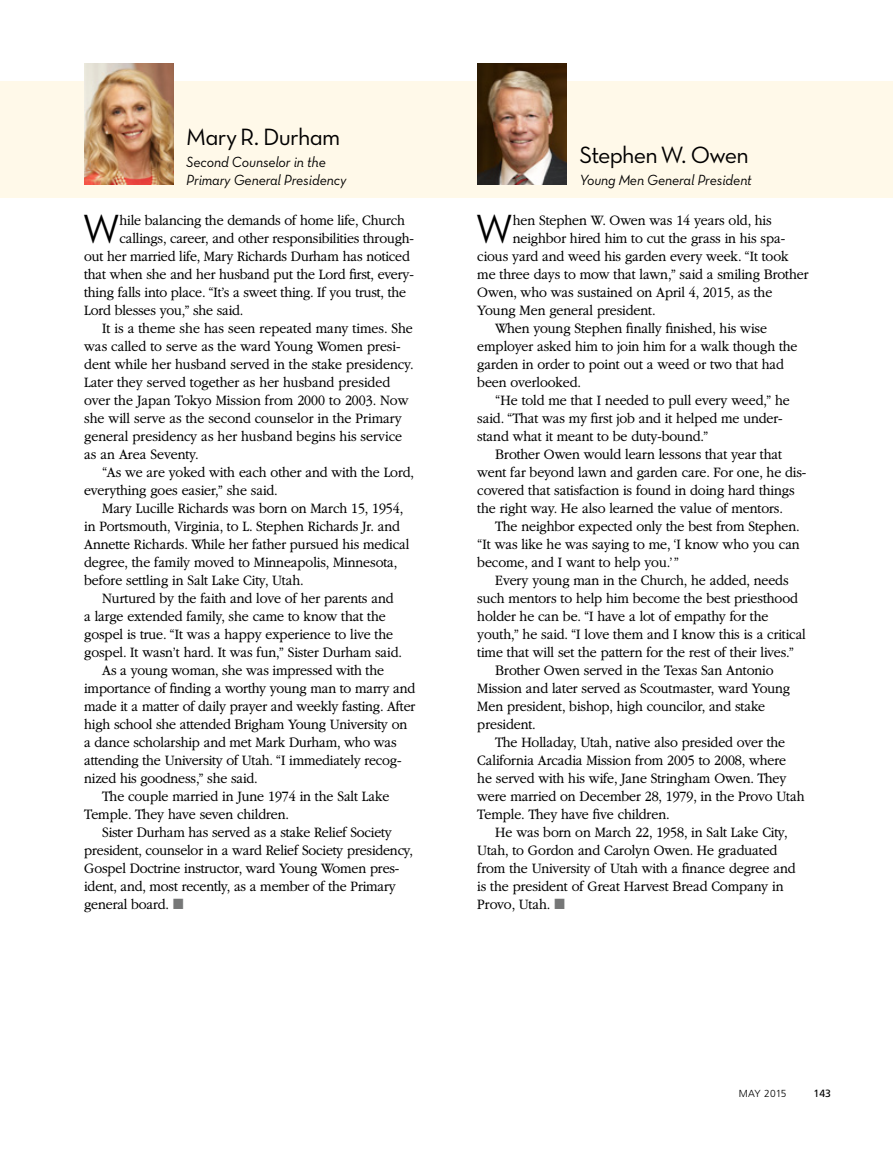
<style>
.page{position:relative;width:893px;height:1161px;background:#fff}
.page>*{position:absolute;margin:0;border:0;box-sizing:border-box;transform-origin:0 0}
.ARTCL_para_first_bio{font:41.4px "Neutralds Lat Book Alt";color:#000;scale:.94 1}
.ARTCL_name_bios{font:24px "Neutralds Lat Book Alt";letter-spacing:-.035em;color:#000}
.ARTCL_para_bios{font:300 15px/18px "Garamondlds Lat Plus";letter-spacing:-.01em;color:#000;scale:.94 1}
.ARTCL_para_first_bio-2{font:300 15px "Garamondlds Lat Plus";letter-spacing:-.015em;color:#000;scale:.94 1}
.ARTCL-kicker_bios{font:15px/18px "Neutralds Lat Book Italic Alt";letter-spacing:-.01em;color:#000;scale:.95 1}
.Folio_R{font:10.5px "Frutigerlds Lat";color:#000}
.runHead_date{font:300 10.2px "Frutigerlds Lat";color:#000}
.s1{font-style:italic;color:#767777}
</style>
<div class="page">
<div style="left:0;top:81px;width:893px;height:117px;background:#fff9e9"></div>
<img style="left:84px;top:64px;width:89px;height:121px">
<img style="left:477px;top:64px;width:90px;height:121px">
<p class="ARTCL_name_bios" style="left:186px;top:118px;width:155px">Mary R. Durham</p>
<p class="ARTCL-kicker_bios" style="left:186px;top:152px;width:170px">Second Counselor in the<br>Primary General Presidency</p>
<p class="ARTCL_para_first_bio" style="left:83px;top:198px;width:41px">W</p>
<p class="ARTCL_para_first_bio-2" style="left:120px;top:210px;width:305px">hile balancing the demands of home life, Church</p>
<p class="ARTCL_para_first_bio-2" style="left:120px;top:228px;width:315px">callings, career, and other responsibilities through-</p>
<p class="ARTCL_para_first_bio-2" style="left:84px;top:246px;width:348px">out her married life, Mary Richards Durham has noticed</p>
<p class="ARTCL_para_first_bio-2" style="left:84px;top:264px;width:352px">that when she and her husband put the Lord first, every-</p>
<p class="ARTCL_para_first_bio-2" style="left:84px;top:282px;width:344px">thing falls into place. “It’s a sweet thing. If you trust, the</p>
<p class="ARTCL_para_first_bio-2" style="left:84px;top:300px;width:171px">Lord blesses you,” she said.</p>
<p class="ARTCL_para_bios" style="left:84px;top:319px;width:352px;text-indent:18px">It is a theme she has seen repeated many times. She was called to serve as the ward Young Women presi&shy;dent while her husband served in the stake presidency.<br>Later they served together as her husband presided over the Japan Tokyo Mission from 2000 to 2003. Now she will serve as the second counselor in the Primary general presidency as her husband begins his service as an Area Seventy.</p>
<p class="ARTCL_para_bios" style="left:84px;top:463px;width:353px;text-indent:18px">“As we are yoked with each other and with the Lord, everything goes easier,” she said.</p>
<p class="ARTCL_para_bios" style="left:84px;top:499px;width:347px;text-indent:18px">Mary Lucille Richards was born on March 15, 1954, in Portsmouth, Virginia, to L. Stephen Richards Jr. and Annette Richards. While her father pursued his medical degree, the family moved to Minneapolis, Minnesota, before settling in Salt Lake City, Utah.</p>
<p class="ARTCL_para_bios" style="left:84px;top:589px;width:340px;text-indent:18px">Nurtured by the faith and love of her parents and a large extended family, she came to know that the gospel is true. “It was a happy experience to live the gospel. It wasn’t hard. It was fun,” Sister Durham said.</p>
<p class="ARTCL_para_bios" style="left:84px;top:661px;width:354px;text-indent:18px">As a young woman, she was impressed with the importance of finding a worthy young man to marry and made it a matter of daily prayer and weekly fasting. After high school she attended Brigham Young University on a dance scholarship and met Mark Durham, who was attending the University of Utah. “I immediately recog&shy;nized his goodness,” she said.</p>
<p class="ARTCL_para_bios" style="left:84px;top:787px;width:326px;text-indent:18px">The couple married in June 1974 in the Salt Lake<br>Temple. They have seven children.</p>
<p class="ARTCL_para_bios" style="left:84px;top:823px;width:352px;text-indent:18px">Sister Durham has served as a stake Relief Society president, counselor in a ward Relief Society presidency, Gospel Doctrine instructor, ward Young Women pres&shy;ident, and, most recently, as a member of the Primary general board. <span class="s1">◼</span></p>
<p class="ARTCL_name_bios" style="left:580px;top:136px;width:171px">Stephen W. Owen</p>
<p class="ARTCL-kicker_bios" style="left:580px;top:170px;width:183px">Young Men General President</p>
<p class="ARTCL_para_first_bio" style="left:476px;top:198px;width:41px">W</p>
<p class="ARTCL_para_first_bio-2" style="left:513px;top:210px;width:277px">hen Stephen W. Owen was 14 years old, his</p>
<p class="ARTCL_para_first_bio-2" style="left:513px;top:228px;width:291px">neighbor hired him to cut the grass in his spa-</p>
<p class="ARTCL_para_first_bio-2" style="left:477px;top:246px;width:333px">cious yard and weed his garden every week. “It took</p>
<p class="ARTCL_para_first_bio-2" style="left:477px;top:264px;width:354px">me three days to mow that lawn,” said a smiling Brother</p>
<p class="ARTCL_para_first_bio-2" style="left:477px;top:282px;width:315px">Owen, who was sustained on April 4, 2015, as the</p>
<p class="ARTCL_para_first_bio-2" style="left:477px;top:300px;width:191px">Young Men general president.</p>
<p class="ARTCL_para_bios" style="left:477px;top:319px;width:342px;text-indent:18px">When young Stephen finally finished, his wise employer asked him to join him for a walk though the garden in order to point out a weed or two that had been overlooked.</p>
<p class="ARTCL_para_bios" style="left:477px;top:391px;width:334px;text-indent:18px">“He told me that I needed to pull every weed,” he said. “That was my first job and it helped me under&shy;stand what it meant to be duty-bound.”</p>
<p class="ARTCL_para_bios" style="left:477px;top:445px;width:352px;text-indent:18px">Brother Owen would learn lessons that year that went far beyond lawn and garden care. For one, he dis&shy;covered that satisfaction is found in doing hard things the right way. He also learned the value of mentors.</p>
<p class="ARTCL_para_bios" style="left:477px;top:517px;width:345px;text-align:justify;text-indent:18px">The neighbor expected only the best from Stephen. “It was like he was saying to me, ‘I know who you can become, and I want to help you.’”</p>
<p class="ARTCL_para_bios" style="left:477px;top:571px;width:351px;text-indent:18px">Every young man in the Church, he added, needs such mentors to help him become the best priesthood holder he can be. “I have a lot of empathy for the youth,” he said. “I love them and I know this is a critical time that will set the pattern for the rest of their lives.”</p>
<p class="ARTCL_para_bios" style="left:477px;top:661px;width:334px;text-indent:18px">Brother Owen served in the Texas San Antonio Mission and later served as Scoutmaster, ward Young Men president, bishop, high councilor, and stake president.</p>
<p class="ARTCL_para_bios" style="left:477px;top:733px;width:350px;text-indent:18px">The Holladay, Utah, native also presided over the California Arcadia Mission from 2005 to 2008, where he served with his wife, Jane Stringham Owen. They were married on December 28, 1979, in the Provo Utah Temple. They have five children.</p>
<p class="ARTCL_para_bios" style="left:477px;top:823px;width:340px;text-indent:18px">He was born on March 22, 1958, in Salt Lake City, Utah, to Gordon and Carolyn Owen. He graduated from the University of Utah with a finance degree and is the president of Great Harvest Bread Company in Provo, Utah. <span class="s1">◼</span></p>
<p class="runHead_date" style="left:739px;top:1086px;width:49px">MAY 2015</p>
<p class="Folio_R" style="left:813px;top:1085px;width:19px">143</p>
</div>
